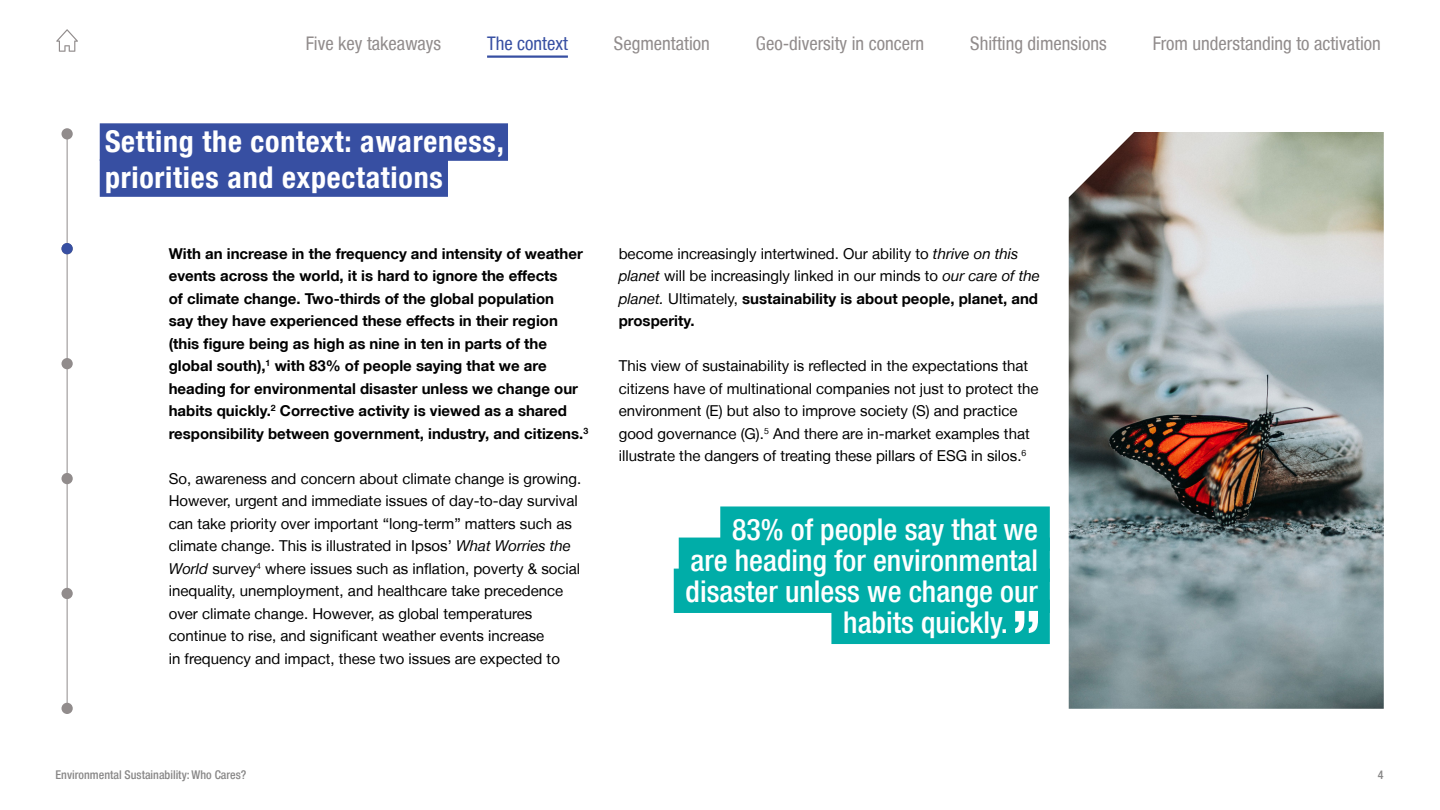
<style>
.page{position:relative;width:1440px;height:810px;background:#fff}
.page>*{position:absolute;margin:0;border:0;box-sizing:border-box;transform-origin:0 0}
.t1{font:500 condensed 30px "Helvetica Neue LT";color:#fff}
.t2{font:700 condensed 30px/36px "Helvetica Neue LT";letter-spacing:.025em;color:#fff}
.t3{font:condensed 18.75px "Helvetica Neue LT";color:#918c8c}
.t4{font:condensed 18.75px "Helvetica Neue LT";color:#374fa2}
.t5{font:15px/22.5px "Helvetica Neue LT";color:#000}
.t6{font:700 15px/22.5px "Helvetica Neue LT";color:#000}
.t7{font:500 condensed 12px "Helvetica Neue LT";color:#888787}
.s1{font-style:italic}
.s2{font-weight:700}
</style>
<div class="page">
<div style="left:100px;top:123px;width:408px;height:38px;background:#374fa2"></div>
<div style="left:100px;top:159px;width:348px;height:38px;background:#374fa2"></div>
<img style="left:1069px;top:132px;width:315px;height:577px">
<div style="left:720px;top:506px;width:330px;height:45px;background:#00ada8"></div>
<div style="left:679px;top:538px;width:371px;height:44px;background:#00ada8"></div>
<div style="left:674px;top:569px;width:376px;height:44px;background:#00ada8"></div>
<div style="left:831px;top:600px;width:219px;height:44px;background:#00ada8"></div>
<svg style="left:1015px;top:611px;width:23px;height:22px"></svg>
<svg style="left:56px;top:29px;width:22px;height:23px"></svg>
<hr style="left:67px;top:134px;width:1px;height:580px;background:#918c8c">
<div style="left:62px;top:128px;width:11px;height:12px;background:#918c8c;border-radius:50%"></div>
<div style="left:62px;top:358px;width:11px;height:11px;background:#918c8c;border-radius:50%"></div>
<div style="left:62px;top:473px;width:11px;height:11px;background:#918c8c;border-radius:50%"></div>
<div style="left:62px;top:588px;width:11px;height:11px;background:#918c8c;border-radius:50%"></div>
<div style="left:62px;top:703px;width:11px;height:11px;background:#918c8c;border-radius:50%"></div>
<hr style="left:487px;top:55px;width:81px;height:3px;background:#374fa2">
<div style="left:62px;top:243px;width:11px;height:11px;background:#374fa2;border-radius:50%"></div>
<p class="t3" style="left:306px;top:33px;width:137px">Five key takeaways</p>
<p class="t4" style="left:487px;top:33px;width:82px">The context</p>
<p class="t3" style="left:614px;top:33px;width:97px">Segmentation</p>
<p class="t3" style="left:756px;top:33px;width:170px">Geo-diversity in concern</p>
<p class="t3" style="left:970px;top:33px;width:138px">Shifting dimensions</p>
<p class="t3" style="left:1153px;top:33px;width:230px">From understanding to activation</p>
<h1 class="t2" style="left:105px;top:123px;width:400px">Setting the context: awareness, priorities and expectations</h1>
<p class="t6" style="left:169px;top:242px;width:421px">With an increase in the frequency and intensity of weather events across the world, it is hard to ignore the effects<br>of climate change. Two-thirds of the global population<br>say they have experienced these effects in their region (this figure being as high as nine in ten in parts of the global south),<sup>1</sup> with 83% of people saying that we are heading for environmental disaster unless we change our habits quickly.<sup>2</sup> Corrective activity is viewed as a shared responsibility between government, industry, and citizens.<sup>3</sup></p>
<p class="t5" style="left:169px;top:467px;width:414px">So, awareness and concern about climate change is growing.<br>However, urgent and immediate issues of day-to-day survival can take priority over important “long-term” matters such as climate change. This is illustrated in Ipsos’ <span class="s1">What Worries the World</span> survey<sup>4</sup> where issues such as inflation, poverty &amp; social inequality, unemployment, and healthcare take precedence over climate change. However, as global temperatures continue to rise, and significant weather events increase<br>in frequency and impact, these two issues are expected to</p>
<p class="t5" style="left:619px;top:242px;width:423px">become increasingly intertwined. Our ability to <span class="s1">thrive on this planet</span> will be increasingly linked in our minds to <span class="s1">our care of the planet.</span> Ultimately, <span class="s2">sustainability is about people, planet, and prosperity.</span></p>
<p class="t5" style="left:619px;top:354px;width:421px">This view of sustainability is reflected in the expectations that citizens have of multinational companies not just to protect the environment (E) but also to improve society (S) and practice good governance (G).<sup>5</sup> And there are in-market examples that illustrate the dangers of treating these pillars of ESG in silos.<sup>6</sup></p>
<h1 class="t1" style="left:732px;top:511px;width:307px">83% of people say that we</h1>
<h1 class="t1" style="left:691px;top:543px;width:349px">are heading for environmental</h1>
<h1 class="t1" style="left:686px;top:574px;width:354px">disaster unless we change our</h1>
<h1 class="t1" style="left:843px;top:605px;width:166px">habits quickly.</h1>
<p class="t7" style="left:56px;top:768px;width:192px">Environmental Sustainability: Who Cares?</p>
<p class="t7" style="left:1378px;top:768px;width:7px">4</p>
</div>
